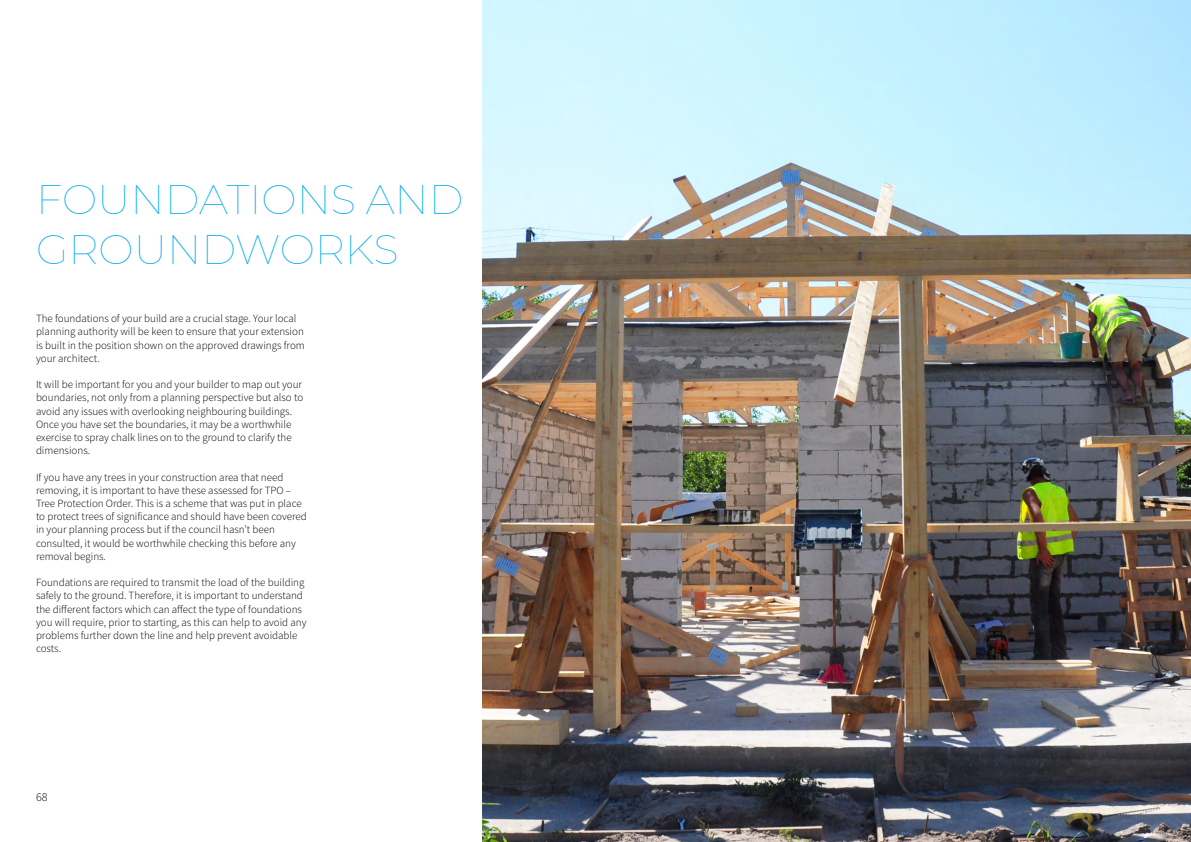
<style>
.page{position:relative;width:1191px;height:842px;background:#fff}
.page>*{position:absolute;margin:0;border:0;box-sizing:border-box;transform-origin:0 0}
.t1{font:100 42px/50.4px "Montserrat";color:#02acef}
.t2{font:300 12px "Source Sans Pro";color:#000}
.t3{font:300 11px/13.2px "Source Sans Pro";color:#000}
</style>
<div class="page">
<img style="left:482px;top:0;width:709px;height:842px">
<h1 class="t1" style="left:36px;top:172px;width:429px">FOUNDATIONS AND<br>GROUNDWORKS</h1>
<p class="t3" style="left:36px;top:312px;width:270px">The foundations of your build are a crucial stage. Your local planning authority will be keen to ensure that your extension is built in the position shown on the approved drawings from your architect.</p>
<p class="t3" style="left:36px;top:378px;width:269px">It will be important for you and your builder to map out your boundaries, not only from a planning perspective but also to avoid any issues with overlooking neighbouring buildings.<br>Once you have set the boundaries, it may be a worthwhile exercise to spray chalk lines on to the ground to clarify the dimensions.</p>
<p class="t3" style="left:36px;top:470px;width:272px">If you have any trees in your construction area that need removing, it is important to have these assessed for TPO – Tree Protection Order. This is a scheme that was put in place to protect trees of significance and should have been covered in your planning process but if the council hasn’t been consulted, it would be worthwhile checking this before any removal begins.</p>
<p class="t3" style="left:36px;top:576px;width:272px">Foundations are required to transmit the load of the building safely to the ground. Therefore, it is important to understand the different factors which can affect the type of foundations you will require, prior to starting, as this can help to avoid any problems further down the line and help prevent avoidable costs.</p>
<p class="t2" style="left:36px;top:789px;width:13px">68</p>
</div>
